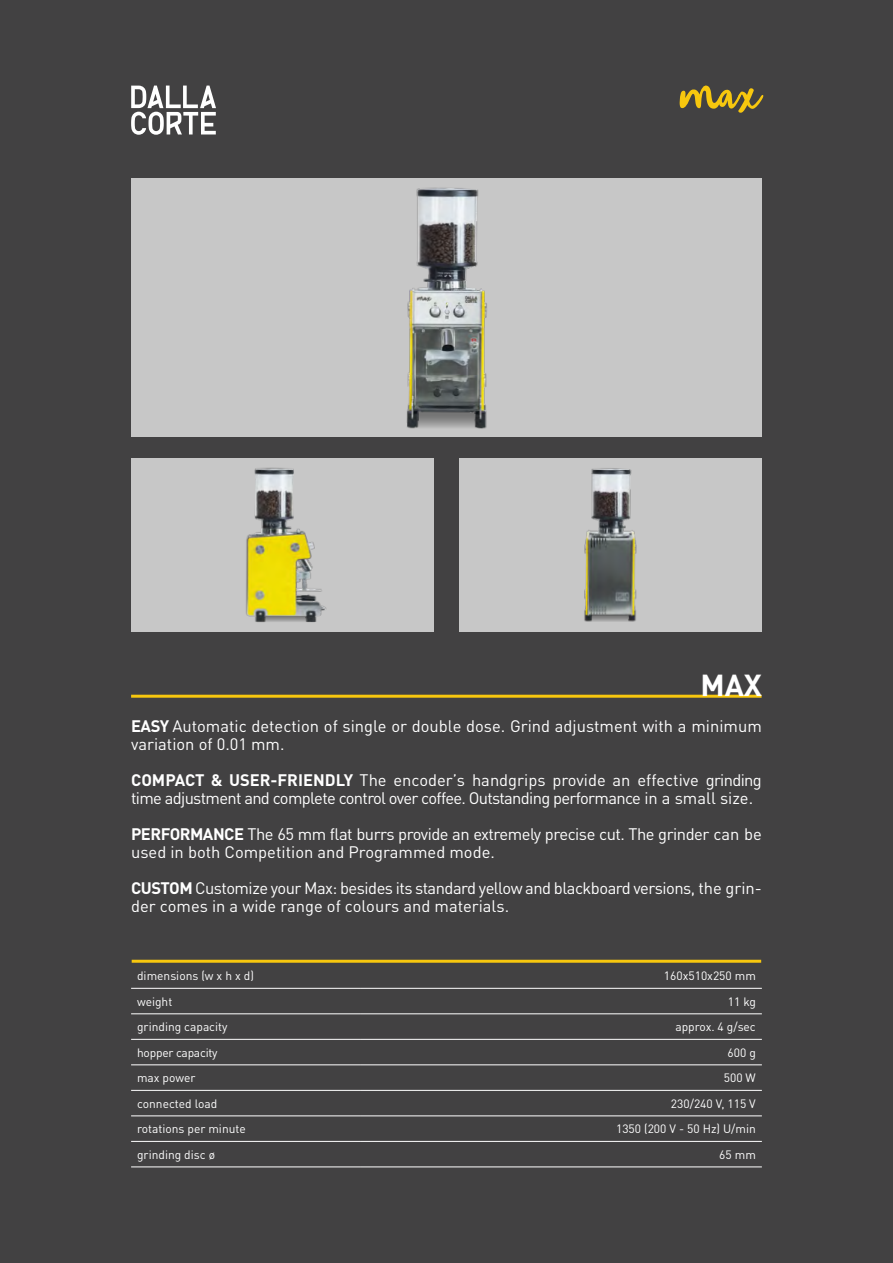
<style>
.page{position:relative;width:893px;height:1263px;background:#424142}
.page>*{position:absolute;margin:0;border:0;box-sizing:border-box;transform-origin:0 0}
.t1{font:700 30px "DINOT";color:#fff}
.t2{font:16.5px/18px "DINOT";letter-spacing:-.03em;color:#fff}
.t3{font:16.5px/18px "DINOT";letter-spacing:-.04em;color:#fff}
.t4{font:16.5px/18px "DINOT";letter-spacing:-.01em;color:#fff}
.t5{font:12px "DINOT";color:#fff}
.t6{font:12px "DINOT";letter-spacing:-.02em;color:#fff}
.s1{font-weight:700}
</style>
<div class="page">
<svg style="left:131px;top:86px;width:85px;height:49px"></svg>
<svg style="left:680px;top:86px;width:83px;height:27px"></svg>
<div style="left:131px;top:458px;width:302px;height:173px;background:#c7c7c7"></div>
<div style="left:460px;top:458px;width:302px;height:173px;background:#c7c7c7"></div>
<div style="left:131px;top:179px;width:631px;height:258px;background:#c7c7c7"></div>
<img style="left:406px;top:187px;width:81px;height:242px">
<img style="left:246px;top:467px;width:81px;height:156px">
<img style="left:584px;top:468px;width:53px;height:154px">
<hr style="left:131px;top:695px;width:631px;height:3px;background:#f7c70e">
<svg style="left:131px;top:987px;width:631px;height:154px"></svg>
<hr style="left:131px;top:988px;width:229px;height:1px;background:#fff">
<hr style="left:360px;top:988px;width:402px;height:1px;background:#fff">
<hr style="left:131px;top:1013px;width:229px;height:1px;background:#fff">
<hr style="left:360px;top:1013px;width:402px;height:1px;background:#fff">
<hr style="left:131px;top:1039px;width:229px;height:1px;background:#fff">
<hr style="left:360px;top:1039px;width:402px;height:1px;background:#fff">
<hr style="left:131px;top:1064px;width:229px;height:1px;background:#fff">
<hr style="left:360px;top:1064px;width:402px;height:1px;background:#fff">
<hr style="left:131px;top:1090px;width:229px;height:1px;background:#fff">
<hr style="left:360px;top:1090px;width:402px;height:1px;background:#fff">
<hr style="left:131px;top:1115px;width:229px;height:1px;background:#fff">
<hr style="left:360px;top:1115px;width:402px;height:1px;background:#fff">
<hr style="left:131px;top:1141px;width:229px;height:1px;background:#fff">
<hr style="left:360px;top:1141px;width:402px;height:1px;background:#fff">
<hr style="left:131px;top:1166px;width:229px;height:1px;background:#fff">
<hr style="left:360px;top:1166px;width:402px;height:1px;background:#fff">
<hr style="left:132px;top:960px;width:629px;height:3px;background:#f7c70e">
<h1 class="t1" style="left:700px;top:662px;width:63px">MAX</h1>
<p class="t4" style="left:131px;top:715px;width:632px"><span class="s1">EASY</span> Automatic detection of single or double dose. Grind adjustment with a minimum variation of 0.01 mm.</p>
<p class="t3" style="left:131px;top:769px;width:632px"><span class="s1">COMPACT &amp; USER-FRIENDLY</span> The encoder’s handgrips provide an effective grinding time adjustment and complete control over coffee. Outstanding performance in a small size.</p>
<p class="t2" style="left:131px;top:823px;width:632px"><span class="s1">PERFORMANCE</span> The 65 mm flat burrs provide an extremely precise cut. The grinder can be used in both Competition and Programmed mode.</p>
<p class="t2" style="left:131px;top:877px;width:632px"><span class="s1">CUSTOM</span> Customize your Max: besides its standard yellow and blackboard versions, the grin&shy;der comes in a wide range of colours and materials.</p>
<p class="t5" style="left:137px;top:967px;width:118px">dimensions (w x h x d)</p>
<p class="t5" style="left:664px;top:967px;width:93px">160x510x250 mm</p>
<p class="t5" style="left:137px;top:992px;width:37px">weight</p>
<p class="t5" style="left:728px;top:992px;width:29px">11 kg</p>
<p class="t5" style="left:137px;top:1018px;width:92px">grinding capacity</p>
<p class="t5" style="left:675px;top:1018px;width:82px">approx. 4 g/sec</p>
<p class="t6" style="left:137px;top:1043px;width:82px">hopper capacity</p>
<p class="t5" style="left:728px;top:1043px;width:30px">600 g</p>
<p class="t5" style="left:137px;top:1069px;width:60px">max power</p>
<p class="t5" style="left:724px;top:1069px;width:34px">500 W</p>
<p class="t5" style="left:137px;top:1094px;width:82px">connected load</p>
<p class="t5" style="left:671px;top:1094px;width:86px">230/240 V, 115 V</p>
<p class="t5" style="left:137px;top:1120px;width:110px">rotations per minute</p>
<p class="t5" style="left:616px;top:1120px;width:141px">1350 (200 V - 50 Hz) U/min</p>
<p class="t5" style="left:137px;top:1145px;width:79px">grinding disc ø</p>
<p class="t5" style="left:719px;top:1145px;width:38px">65 mm</p>
</div>
